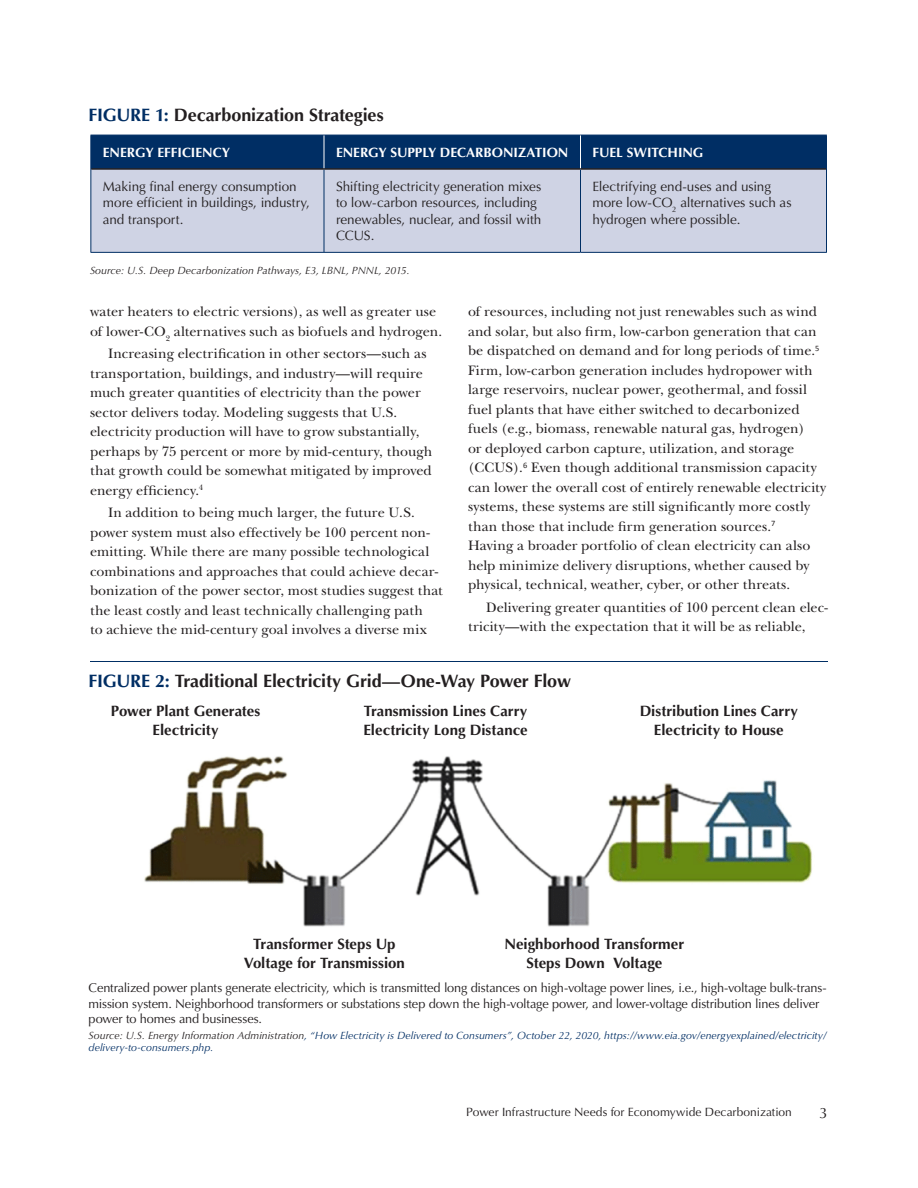
<style>
.page{position:relative;width:918px;height:1188px;background:#fff}
.page>*{position:absolute;margin:0;border:0;box-sizing:border-box;transform-origin:0 0}
.FCI_Figure_Header{font:700 18px "Optima LT Std";letter-spacing:-.01em;color:#231f20}
.FCI_Subhead_Optima_B{font:700 15px/19.5px "Optima LT Std";color:#231f20;text-align:center}
.t1{font:15px "Optima LT Std";color:#231f20}
.FCI_Body_Copy{font:14.25px/19.5px "New Baskerville";letter-spacing:.005em;color:#231f20}
.FCI_Table_copy{font:13.5px/16.5px "Optima LT Std";letter-spacing:-.005em;color:#231f20}
.FCI_Table_header{font:700 13.5px "Optima LT Std";color:#fff}
.FCI_Figure_Captions{font:12.75px/15.3px "Optima LT Std";letter-spacing:-.015em;color:#231f20}
.t2{font:12px "Optima LT Std";letter-spacing:.005em;color:#231f20}
.FCI_Figure_Source{font:italic 10.5px/12px "Optima LT Std";letter-spacing:.005em;color:#002e64}
.FCI_Figure_Source-2{font:italic 10.5px "Optima LT Std";letter-spacing:.005em;color:#231f20}
.s1{color:#002e64}
.s2{color:#231f20}
</style>
<div class="page">
<div style="left:91px;top:136px;width:735px;height:32px;background:#002e64"></div>
<div style="left:91px;top:170px;width:735px;height:82px;background:#cfd3e4"></div>
<hr style="left:91px;top:168px;width:233px;height:2px;background:#231f20">
<hr style="left:324px;top:168px;width:256px;height:2px;background:#231f20">
<hr style="left:580px;top:168px;width:246px;height:2px;background:#231f20">
<hr style="left:90px;top:135px;width:234px;height:1px;background:#002e64">
<hr style="left:90px;top:135px;width:1px;height:34px;background:#002e64">
<hr style="left:324px;top:135px;width:256px;height:1px;background:#002e64">
<hr style="left:580px;top:135px;width:247px;height:1px;background:#002e64">
<hr style="left:826px;top:135px;width:1px;height:34px;background:#002e64">
<hr style="left:90px;top:169px;width:1px;height:83px;background:#002e64">
<hr style="left:324px;top:170px;width:1px;height:82px;background:#002e64">
<hr style="left:580px;top:170px;width:1px;height:82px;background:#002e64">
<hr style="left:826px;top:169px;width:1px;height:83px;background:#002e64">
<hr style="left:90px;top:252px;width:234px;height:1px;background:#002e64">
<hr style="left:324px;top:252px;width:256px;height:1px;background:#002e64">
<hr style="left:580px;top:252px;width:247px;height:1px;background:#002e64">
<hr style="left:324px;top:135px;width:1px;height:33px;background:#fff">
<hr style="left:580px;top:135px;width:1px;height:33px;background:#fff">
<img style="left:144px;top:756px;width:668px;height:171px">
<hr style="left:90px;top:661px;width:738px;height:1px;background:#002e64">
<p class="FCI_Figure_Header" style="left:89px;top:105px;width:297px"><span class="s1">FIGURE 1:</span> Decarbonization Strategies</p>
<p class="FCI_Table_header" style="left:103px;top:145px;width:129px">ENERGY EFFICIENCY</p>
<p class="FCI_Table_header" style="left:336px;top:145px;width:234px">ENERGY SUPPLY DECARBONIZATION</p>
<p class="FCI_Table_header" style="left:592px;top:145px;width:112px">FUEL SWITCHING</p>
<p class="FCI_Table_copy" style="left:103px;top:178px;width:209px">Making final energy consumption more efficient in buildings, industry, and transport.</p>
<p class="FCI_Table_copy" style="left:336px;top:178px;width:207px">Shifting electricity generation mixes to low-carbon resources, including renewables, nuclear, and fossil with<br>CCUS.</p>
<p class="FCI_Table_copy" style="left:592px;top:178px;width:201px">Electrifying end-uses and using more low-CO<sub>2</sub> alternatives such as hydrogen where possible.</p>
<p class="FCI_Figure_Source-2" style="left:90px;top:264px;width:321px">Source: U.S. Deep Decarbonization Pathways, E3, LBNL, PNNL, 2015.</p>
<p class="FCI_Body_Copy" style="left:90px;top:302px;width:354px">water heaters to electric versions), as well as greater use of lower-CO<sub>2</sub> alternatives such as biofuels and hydrogen.</p>
<p class="FCI_Body_Copy" style="left:90px;top:344px;width:344px;text-indent:18px">Increasing electrification in other sectors—such as transportation, buildings, and industry—will require much greater quantities of electricity than the power sector delivers today. Modeling suggests that U.S. electricity production will have to grow substantially, perhaps by 75 percent or more by mid-century, though that growth could be somewhat mitigated by improved energy efficiency.<sup>4</sup></p>
<p class="FCI_Body_Copy" style="left:90px;top:503px;width:354px;text-indent:18px">In addition to being much larger, the future U.S. power system must also effectively be 100 percent non&shy;emitting. While there are many possible technological combinations and approaches that could achieve decar&shy;bonization of the power sector, most studies suggest that the least costly and least technically challenging path<br>to achieve the mid-century goal involves a diverse mix</p>
<p class="FCI_Body_Copy" style="left:468px;top:302px;width:360px">of resources, including not just renewables such as wind and solar, but also firm, low-carbon generation that can be dispatched on demand and for long periods of time.<sup>5<br></sup>Firm, low-carbon generation includes hydropower with large reservoirs, nuclear power, geothermal, and fossil fuel plants that have either switched to decarbonized fuels (e.g., biomass, renewable natural gas, hydrogen)<br>or deployed carbon capture, utilization, and storage (CCUS).<sup>6</sup> Even though additional transmission capacity can lower the overall cost of entirely renewable electricity systems, these systems are still significantly more costly than those that include firm generation sources.<sup>7<br></sup>Having a broader portfolio of clean electricity can also help minimize delivery disruptions, whether caused by physical, technical, weather, cyber, or other threats.</p>
<p class="FCI_Body_Copy" style="left:468px;top:598px;width:362px;text-indent:18px">Delivering greater quantities of 100 percent clean elec&shy;tricity—with the expectation that it will be as reliable,</p>
<p class="FCI_Figure_Header" style="left:89px;top:670px;width:484px"><span class="s1">FIGURE 2:</span> Traditional Electricity Grid—One-Way Power Flow</p>
<p class="FCI_Subhead_Optima_B" style="left:111px;top:701px;width:151px">Power Plant Generates<br>Electricity</p>
<p class="FCI_Subhead_Optima_B" style="left:363px;top:701px;width:166px;text-align:left">Transmission Lines Carry<br>Electricity Long Distance</p>
<p class="FCI_Subhead_Optima_B" style="left:640px;top:701px;width:160px">Distribution Lines Carry<br>Electricity to House</p>
<p class="FCI_Subhead_Optima_B" style="left:244px;top:934px;width:163px">Transformer Steps Up<br>Voltage for Transmission</p>
<p class="FCI_Subhead_Optima_B" style="left:504px;top:934px;width:181px">Neighborhood Transformer<br>Steps Down Voltage</p>
<p class="FCI_Figure_Captions" style="left:89px;top:981px;width:740px">Centralized power plants generate electricity, which is transmitted long distances on high-voltage power lines, i.e., high-voltage bulk-trans&shy;mission system. Neighborhood transformers or substations step down the high-voltage power, and lower-voltage distribution lines deliver power to homes and businesses.</p>
<p class="FCI_Figure_Source" style="left:89px;top:1030px;width:740px"><span class="s2">Source: U.S. Energy Information Administration</span>, “How Electricity is Delivered to Consumers”, October 22, 2020, https://www.eia.gov/energyexplained/electricity/ delivery-to-consumers.php.</p>
<p class="t2" style="left:466px;top:1105px;width:327px">Power Infrastructure Needs for Economywide Decarbonization</p>
<p class="t1" style="left:820px;top:1104px;width:10px">3</p>
</div>
